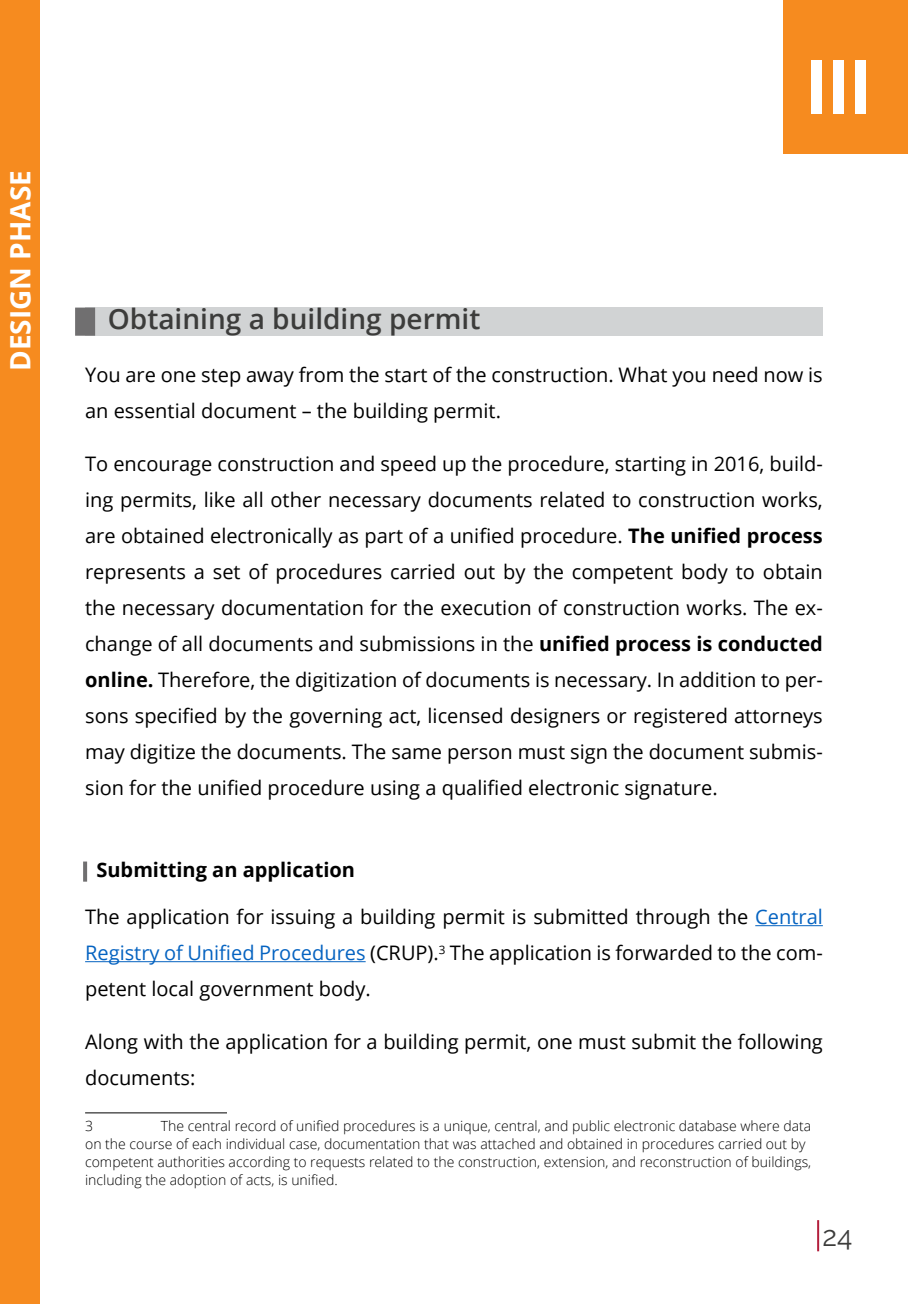
<style>
.page{position:relative;width:908px;height:1304px;background:#fff}
.page>*{position:absolute;margin:0;border:0;box-sizing:border-box;transform-origin:0 0}
.t1{font:700 76px "Raleway";color:#fff}
.t2{font:600 28px "Open Sans";color:#3c3c3b}
.t3{font:700 28px "Open Sans";color:#fff}
.t4{font:28px "Raleway";color:#3c3c3b}
.t5{font:20px/36px "Open Sans";color:#000}
.t6{font:700 20px "Open Sans";color:#000}
.t7{font:300 14px/18px "Open Sans";color:#000}
.s1{font-weight:700}
.s2{color:#0563c1}
</style>
<div class="page">
<div style="left:0;top:0;width:40px;height:1304px;background:#f68b1f"></div>
<div style="left:782px;top:0;width:125px;height:153px;background:#f68b1f"></div>
<hr style="left:816px;top:1220px;width:2px;height:31px;background:#b31f3c">
<div style="left:85px;top:308px;width:737px;height:28px;background:#d1d3d4"></div>
<div style="left:75px;top:308px;width:20px;height:28px;background:#706f70"></div>
<svg style="left:83px;top:862px;width:4px;height:20px"></svg>
<hr style="left:755px;top:925px;width:67px;height:1px;background:#0563c1">
<hr style="left:85px;top:961px;width:280px;height:1px;background:#0563c1">
<hr style="left:85px;top:1112px;width:142px;height:1px;background:#000">
<h2 class="t3" style="left:1px;top:371px;width:202px;rotate:-90deg">DESIGN PHASE</h2>
<h1 class="t1" style="left:805px;top:44px;width:67px">III</h1>
<h2 class="t2" style="left:108px;top:300px;width:374px">Obtaining a building permit</h2>
<p class="t5" style="left:85px;top:356px;width:739px">You are one step away from the start of the construction. What you need now is an essential document – the building permit.</p>
<p class="t5" style="left:85px;top:445px;width:739px;text-align:justify">To encourage construction and speed up the procedure, starting in 2016, build&shy;ing permits, like all other necessary documents related to construction works, are obtained electronically as part of a unified procedure. <span class="s1">The unified process </span>represents a set of procedures carried out by the competent body to obtain the necessary documentation for the execution of construction works. The ex&shy;change of all documents and submissions in the <span class="s1">unified process is conducted online.</span> Therefore, the digitization of documents is necessary. In addition to per&shy;sons specified by the governing act, licensed designers or registered attorneys may digitize the documents. The same person must sign the document submis&shy;sion for the unified procedure using a qualified electronic signature.</p>
<p class="t6" style="left:96px;top:855px;width:260px">Submitting an application</p>
<p class="t5" style="left:85px;top:898px;width:739px;text-align:justify">The application for issuing a building permit is submitted through the <span class="s2">Central Registry of Unified Procedures</span> (CRUP).<sup>3</sup> The application is forwarded to the com&shy;petent local government body.</p>
<p class="t5" style="left:85px;top:1023px;width:739px">Along with the application for a building permit, one must submit the following documents:</p>
<p class="t7" style="left:85px;top:1116px;width:9px">3</p>
<p class="t7" style="left:85px;top:1116px;width:727px;text-indent:76px">The central record of unified procedures is a unique, central, and public electronic database where data on the course of each individual case, documentation that was attached and obtained in procedures carried out by competent authorities according to requests related to the construction, extension, and reconstruction of buildings, including the adoption of acts, is unified.</p>
<h2 class="t4" style="left:822px;top:1220px;width:31px">24</h2>
</div>
